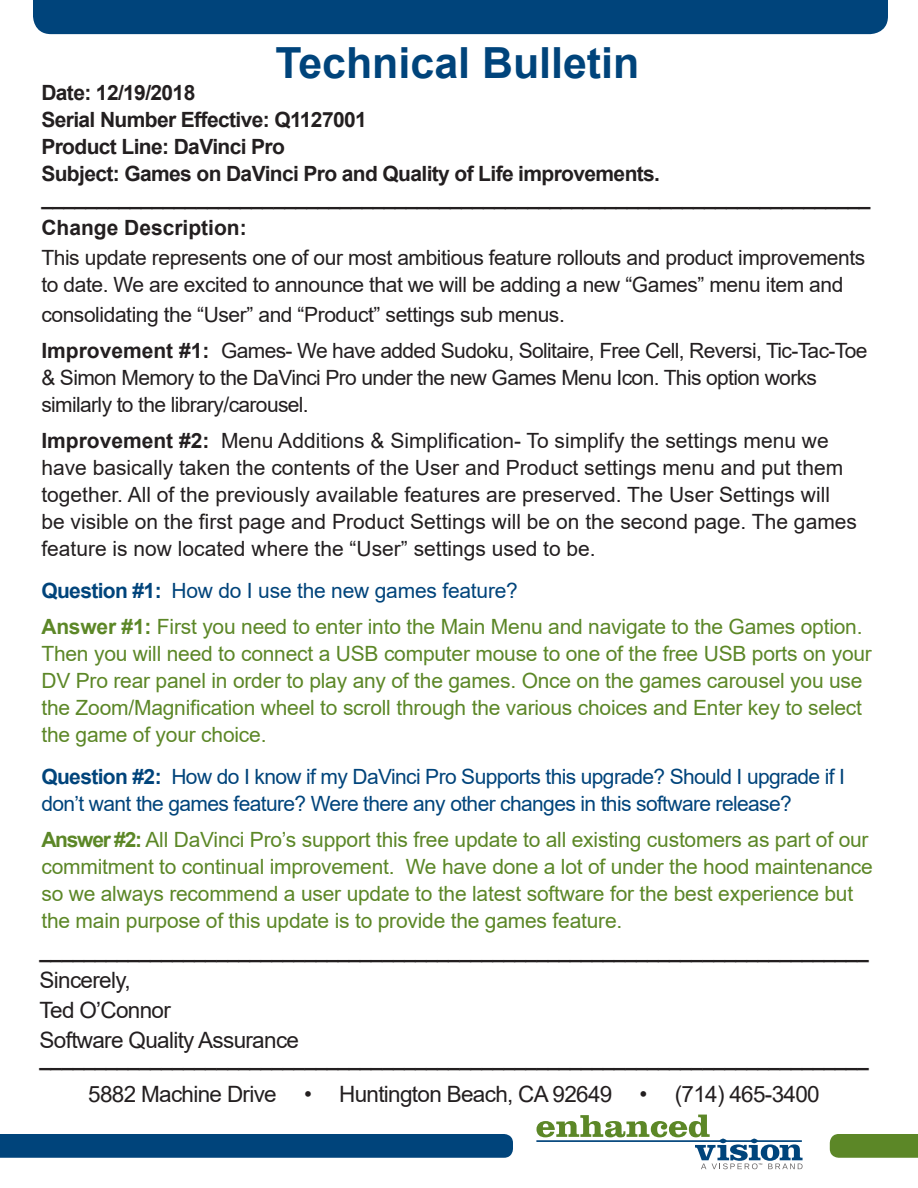
<style>
.page{position:relative;width:918px;height:1188px;background:#fff}
.page>*{position:absolute;margin:0;border:0;box-sizing:border-box;transform-origin:0 0}
.t1{font:700 42.9px "Arial";color:#00447b}
.t2{font:22.5px "Arial";letter-spacing:-.03em;color:#231f20}
.t3{font:21px/27px "Arial";letter-spacing:-.01em;color:#5c8727}
.t4{font:21px/27px "Arial";letter-spacing:-.02em;color:#231f20}
.t5{font:700 21px "Arial";letter-spacing:-.03em;color:#231f20}
.t6{font:21px/27px "Arial";color:#231f20}
.t7{font:21px/27px "Arial";letter-spacing:-.03em;color:#00447b}
.t8{font:21px "Arial";letter-spacing:-.01em;color:#00447b}
.t9{font:700 21px "Arial";color:#231f20}
.s1{font-weight:700}
</style>
<div class="page">
<div style="left:0;top:1134px;width:513px;height:24px;background:#00447b"></div>
<div style="left:830px;top:1134px;width:88px;height:24px;background:#5c8727"></div>
<svg style="left:536px;top:1115px;width:267px;height:54px"></svg>
<div style="left:33px;top:0;width:855px;height:34px;background:#00447b"></div>
<p class="t1" style="left:275px;top:32px;width:366px">Technical Bulletin</p>
<p class="t5" style="left:41px;top:78px;width:155px">Date: 12/19/2018</p>
<p class="t5" style="left:41px;top:105px;width:327px">Serial Number Effective: Q1127001</p>
<p class="t5" style="left:41px;top:132px;width:245px">Product Line: DaVinci Pro</p>
<p class="t5" style="left:41px;top:159px;width:620px">Subject: Games on DaVinci Pro and Quality of Life improvements.</p>
<p class="t5" style="left:41px;top:183px;width:831px">___________________________________________________________________________</p>
<p class="t9" style="left:41px;top:213px;width:207px">Change Description:</p>
<p class="t4" style="left:41px;top:244px;width:825px">This update represents one of our most ambitious feature rollouts and product improvements to date. We are excited to announce that we will be adding a new “Games” menu item and</p>
<p class="t4" style="left:41px;top:301px;width:525px">consolidating the “User” and “Product” settings sub menus.</p>
<p class="t4" style="left:41px;top:337px;width:828px"><span class="s1">Improvement #1:</span> Games- We have added Sudoku, Solitaire, Free Cell, Reversi, Tic-Tac-Toe &amp; Simon Memory to the DaVinci Pro under the new Games Menu Icon. This option works</p>
<p class="t4" style="left:41px;top:391px;width:269px">similarly to the library/carousel.</p>
<p class="t6" style="left:41px;top:427px;width:817px"><span class="s1">Improvement #2:</span> Menu Additions &amp; Simplification- To simplify the settings menu we have basically taken the contents of the User and Product settings menu and put them together. All of the previously available features are preserved. The User Settings will be visible on the first page and Product Settings will be on the second page. The games feature is now located where the “User” settings used to be.</p>
<p class="t8" style="left:41px;top:576px;width:478px"><span class="s1">Question #1:</span> How do I use the new games feature?</p>
<p class="t3" style="left:41px;top:613px;width:832px"><span class="s1">Answer #1:</span> First you need to enter into the Main Menu and navigate to the Games option.<br>Then you will need to connect a USB computer mouse to one of the free USB ports on your DV Pro rear panel in order to play any of the games. Once on the games carousel you use the Zoom/Magnification wheel to scroll through the various choices and Enter key to select the game of your choice.</p>
<p class="t7" style="left:41px;top:763px;width:805px"><span class="s1">Question #2:</span> How do I know if my DaVinci Pro Supports this upgrade? Should I upgrade if I don’t want the games feature? Were there any other changes in this software release?</p>
<p class="t3" style="left:41px;top:826px;width:833px"><span class="s1">Answer #2:</span> All DaVinci Pro’s support this free update to all existing customers as part of our commitment to continual improvement. We have done a lot of under the hood maintenance so we always recommend a user update to the latest software for the best experience but the main purpose of this update is to provide the games feature.</p>
<p class="t5" style="left:40px;top:936px;width:831px">___________________________________________________________________________</p>
<p class="t2" style="left:40px;top:965px;width:93px">Sincerely,</p>
<p class="t2" style="left:40px;top:995px;width:133px">Ted O’Connor</p>
<p class="t2" style="left:40px;top:1025px;width:261px">Software Quality Assurance</p>
<p class="t5" style="left:40px;top:1044px;width:831px">___________________________________________________________________________</p>
<p class="t2" style="left:88px;top:1079px;width:733px">5882 Machine Drive • Huntington Beach, CA 92649 • (714) 465-3400</p>
</div>
